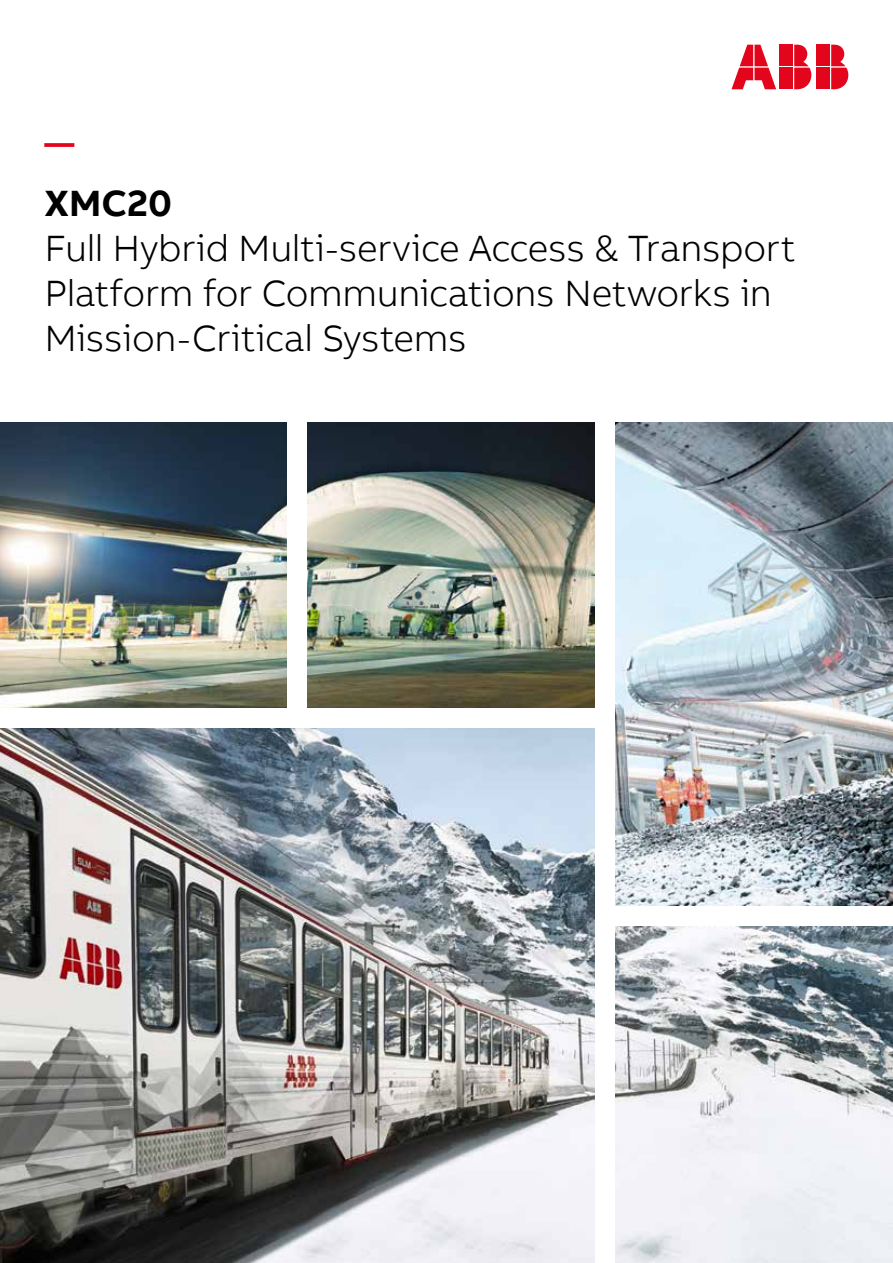
<style>
.page{position:relative;width:893px;height:1263px;background:#fff}
.page>*{position:absolute;margin:0;border:0;box-sizing:border-box;transform-origin:0 0}
.t1{font:300 37.5px/45px "AB Bvoice";letter-spacing:-.01em;color:#000}
.t2{font:700 37.5px "AB Bvoice";color:#000}
.t3{font:700 30px "AB Bvoice";color:#e3051b}
</style>
<div class="page">
<div style="left:817px;top:45px;width:13px;height:21px;background:#e3051b"></div>
<div style="left:817px;top:68px;width:13px;height:21px;background:#e3051b"></div>
<svg style="left:831px;top:45px;width:17px;height:44px"></svg>
<svg style="left:731px;top:45px;width:45px;height:44px"></svg>
<div style="left:780px;top:45px;width:13px;height:21px;background:#e3051b"></div>
<div style="left:780px;top:68px;width:13px;height:21px;background:#e3051b"></div>
<svg style="left:794px;top:45px;width:17px;height:44px"></svg>
<img style="left:0;top:729px;width:595px;height:534px">
<img style="left:0;top:423px;width:287px;height:285px">
<img style="left:308px;top:423px;width:287px;height:285px">
<img style="left:616px;top:423px;width:277px;height:483px">
<img style="left:616px;top:927px;width:277px;height:336px">
<p class="t3" style="left:45px;top:123px;width:31px">—</p>
<p class="t2" style="left:45px;top:179px;width:129px">XMC20</p>
<p class="t1" style="left:45px;top:225px;width:753px">Full Hybrid Multi-service Access &amp; Transport<br>Platform for Communications Networks in<br>Mission-Critical Systems</p>
</div>
